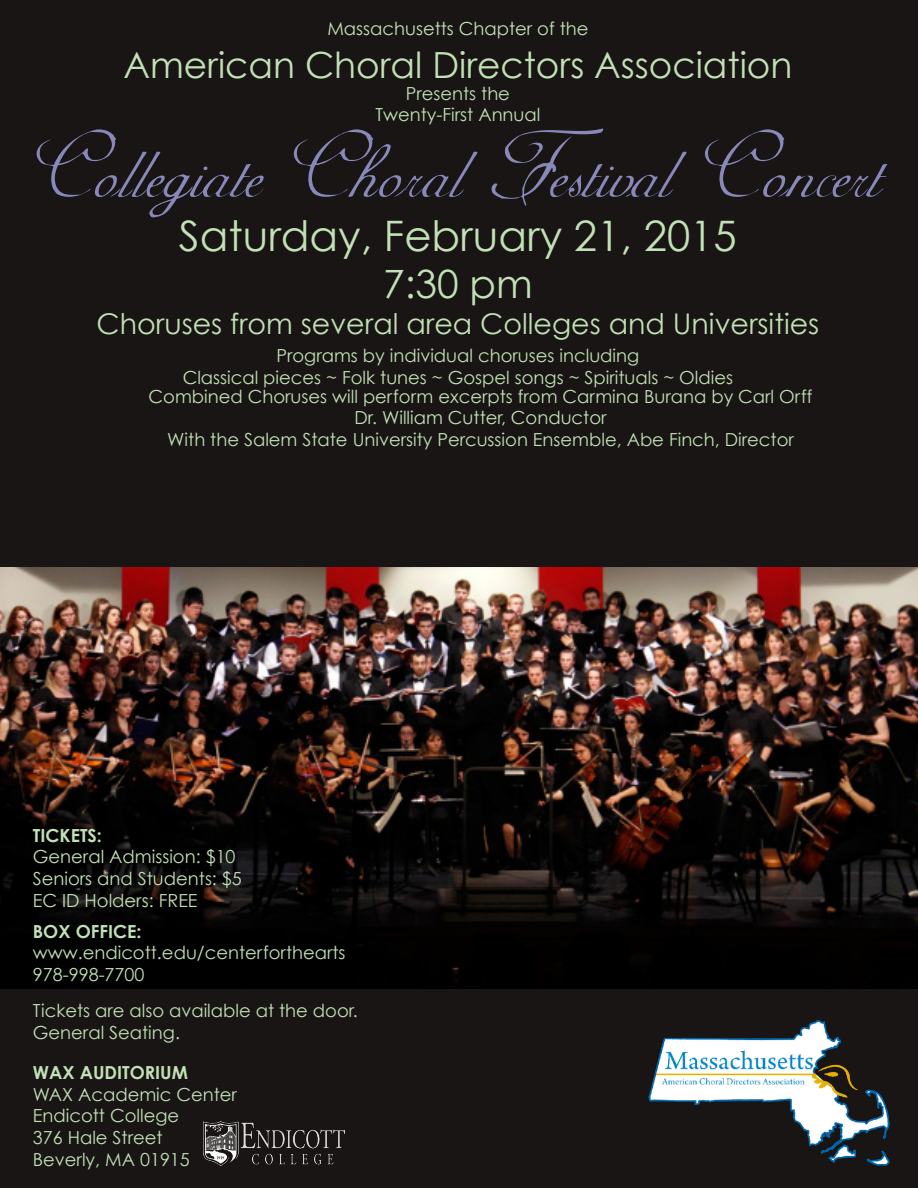
<style>
.page{position:relative;width:918px;height:1188px;background:#191514}
.page>*{position:absolute;margin:0;border:0;box-sizing:border-box;transform-origin:0 0}
.t1{font:108px "Adine Kirnberg Script";color:#8889ba}
.t2{font:42px "Century Gothic";color:#c2e1b6}
.t3{font:39px "Century Gothic";color:#c2e1b6}
.t4{font:36px "Century Gothic";color:#c2e1b6}
.t5{font:28.5px "Century Gothic";color:#c2e1b6}
.t6{font:18px/21.6px "Century Gothic";color:#c2e1b6}
.t7{font:700 18px "Century Gothic";color:#c2e1b6}
</style>
<div class="page">
<img style="left:0;top:567px;width:918px;height:422px">
<img style="left:203px;top:1122px;width:141px;height:44px">
<img style="left:648px;top:1020px;width:242px;height:146px">
<p class="t6" style="left:327px;top:17px;width:263px">Massachusetts Chapter of the</p>
<h3 class="t4" style="left:123px;top:43px;width:671px">American Choral Directors Association</h3>
<p class="t6" style="left:375px;top:82px;width:167px;text-align:center">Presents the<br>Twenty-First Annual</p>
<h1 class="t1" style="left:33px;top:128px;width:852px">Collegiate Choral Festival Concert</h1>
<h2 class="t2" style="left:179px;top:210px;width:559px">Saturday, February 21, 2015</h2>
<h3 class="t3" style="left:383px;top:260px;width:151px">7:30 pm</h3>
<h3 class="t5" style="left:97px;top:306px;width:724px">Choruses from several area Colleges and Universities</h3>
<p class="t6" style="left:183px;top:345px;width:552px;text-align:center">Programs by individual choruses including<br>Classical pieces ~ Folk tunes ~ Gospel songs ~ Spirituals ~ Oldies</p>
<p class="t6" style="left:149px;top:385px;width:665px;text-align:center">Combined Choruses will perform excerpts from Carmina Burana by Carl Orff<br>Dr. William Cutter, Conductor<br>With the Salem State University Percussion Ensemble, Abe Finch, Director</p>
<p class="t7" style="left:33px;top:824px;width:71px">TICKETS:</p>
<p class="t6" style="left:33px;top:846px;width:211px">General Admission: $10<br>Seniors and Students: $5<br>EC ID Holders: FREE</p>
<p class="t7" style="left:33px;top:920px;width:110px">BOX OFFICE:</p>
<p class="t6" style="left:33px;top:942px;width:314px">www.endicott.edu/centerforthearts<br>978-998-7700</p>
<p class="t6" style="left:33px;top:1000px;width:327px">Tickets are also available at the door.<br>General Seating.</p>
<p class="t7" style="left:33px;top:1061px;width:157px">WAX AUDITORIUM</p>
<p class="t6" style="left:33px;top:1083px;width:206px">WAX Academic Center<br>Endicott College<br>376 Hale Street<br>Beverly, MA 01915</p>
</div>
